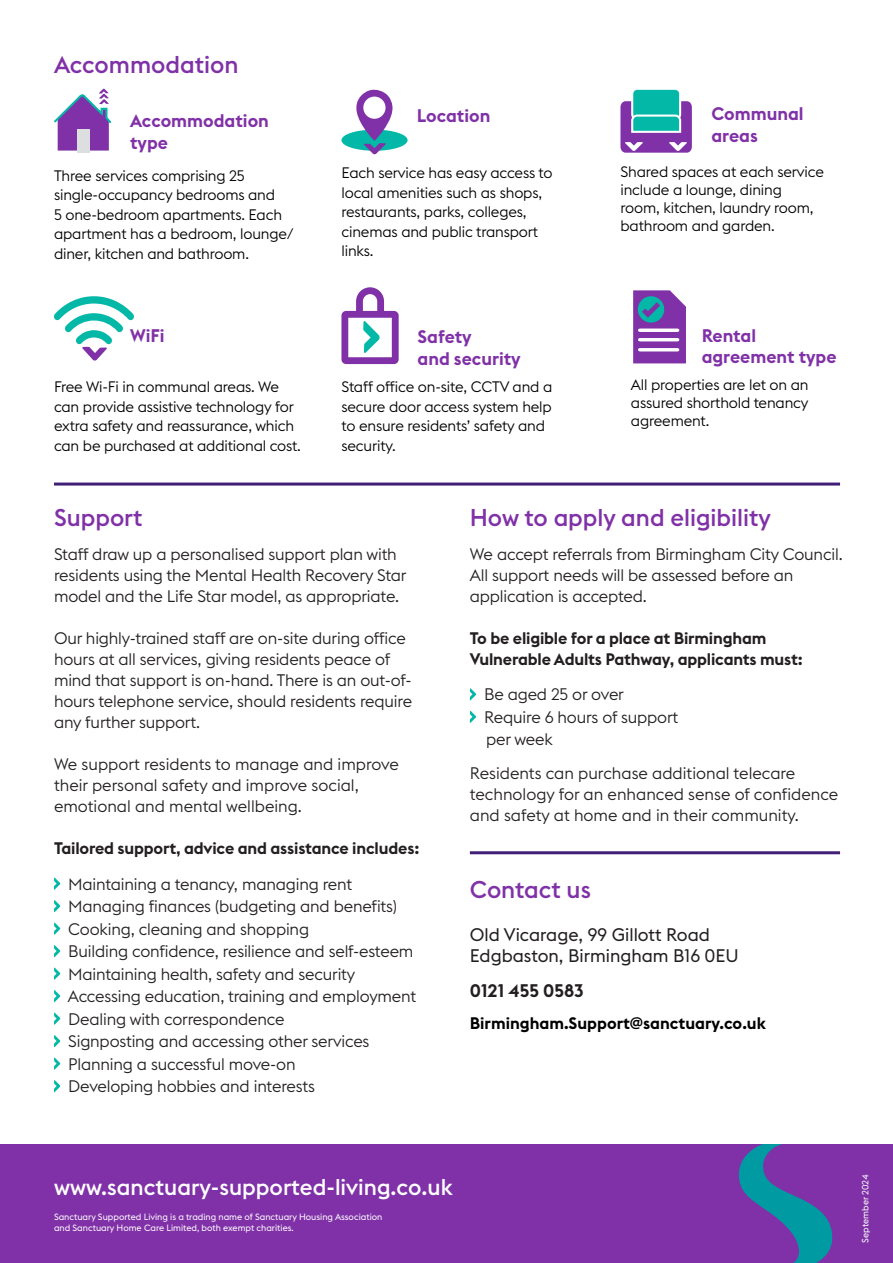
<style>
.page{position:relative;width:893px;height:1263px;background:#fff}
.page>*{position:absolute;margin:0;border:0;box-sizing:border-box;transform-origin:0 0}
.t1{font:500 24px "Euclid Flex B";color:#8031a7}
.t2{font:500 22.5px "Euclid Flex B";color:#fff}
.t3{font:600 18px/21.6px "Euclid Flex B";color:#8031a7}
.t4{font:18px/21.6px "Euclid Flex B";color:#231f20}
.t5{font:600 18px "Euclid Flex B";color:#231f20}
.t6{font:300 16.5px/21px "Euclid Flex B";letter-spacing:-.01em;color:#231f20}
.t7{font:600 16.5px/21px "Euclid Flex B";letter-spacing:-.01em;color:#231f20}
.t8{font:600 16.5px "Euclid Flex B";color:#000}
.t9{font:300 15px/19.5px "Euclid Flex B";letter-spacing:-.01em;color:#000}
.t10{font:9px/10.8px "Euclid Flex B";color:#fff}
</style>
<div class="page">
<svg style="left:54px;top:877px;width:6px;height:13px"></svg>
<svg style="left:54px;top:900px;width:6px;height:12px"></svg>
<svg style="left:54px;top:922px;width:6px;height:13px"></svg>
<svg style="left:54px;top:945px;width:6px;height:12px"></svg>
<svg style="left:54px;top:967px;width:6px;height:13px"></svg>
<svg style="left:54px;top:990px;width:6px;height:12px"></svg>
<svg style="left:54px;top:1012px;width:6px;height:13px"></svg>
<svg style="left:54px;top:1035px;width:6px;height:12px"></svg>
<svg style="left:54px;top:1057px;width:6px;height:13px"></svg>
<svg style="left:54px;top:1080px;width:6px;height:12px"></svg>
<svg style="left:470px;top:688px;width:6px;height:12px"></svg>
<svg style="left:470px;top:711px;width:6px;height:12px"></svg>
<div style="left:0;top:1145px;width:893px;height:118px;background:#8031a7"></div>
<svg style="left:738px;top:1145px;width:95px;height:118px"></svg>
<hr style="left:470px;top:851px;width:370px;height:3px;background:#411f77">
<div style="left:632px;top:89px;width:48px;height:30px;background:#03b8a7;border-radius:5px"></div>
<div style="left:631px;top:88px;width:50px;height:32px;border:2px solid #fff;border-radius:5px"></div>
<svg style="left:620px;top:101px;width:72px;height:52px"></svg>
<div style="left:341px;top:130px;width:67px;height:21px;background:#03b8a7;border-radius:50%"></div>
<svg style="left:356px;top:89px;width:37px;height:66px"></svg>
<svg style="left:54px;top:89px;width:58px;height:62px"></svg>
<div style="left:78px;top:129px;width:12px;height:24px;background:#dddee0"></div>
<svg style="left:633px;top:290px;width:53px;height:73px;background:#784fac"></svg>
<svg style="left:341px;top:287px;width:58px;height:77px"></svg>
<svg style="left:54px;top:296px;width:80px;height:65px"></svg>
<svg style="left:640px;top:328px;width:38px;height:4px"></svg>
<hr style="left:640px;top:338px;width:38px;height:3px;background:#fff">
<hr style="left:640px;top:348px;width:38px;height:3px;background:#fff">
<hr style="left:54px;top:483px;width:786px;height:3px;background:#411f77">
<h3 class="t1" style="left:54px;top:51px;width:186px">Accommodation</h3>
<h4 class="t3" style="left:130px;top:110px;width:140px">Accommodation</h4>
<h4 class="t3" style="left:417px;top:105px;width:75px">Location</h4>
<h4 class="t3" style="left:130px;top:132px;width:39px">type</h4>
<h4 class="t3" style="left:711px;top:103px;width:94px">Communal areas</h4>
<p class="t9" style="left:54px;top:166px;width:241px">Three services comprising 25 single-occupancy bedrooms and<br>5 one-bedroom apartments. Each apartment has a bedroom, lounge/ diner, kitchen and bathroom.</p>
<p class="t9" style="left:341px;top:163px;width:213px">Each service has easy access to local amenities such as shops, restaurants, parks, colleges, cinemas and public transport links.</p>
<p class="t9" style="left:620px;top:163px;width:205px;line-height:18px">Shared spaces at each service include a lounge, dining room, kitchen, laundry room, bathroom and garden.</p>
<h4 class="t3" style="left:130px;top:325px;width:36px">WiFi</h4>
<p class="t9" style="left:54px;top:378px;width:248px">Free Wi-Fi in communal areas. We can provide assistive technology for extra safety and reassurance, which can be purchased at additional cost.</p>
<h4 class="t3" style="left:418px;top:326px;width:105px">Safety<br>and security</h4>
<h4 class="t3" style="left:702px;top:325px;width:136px">Rental agreement type</h4>
<p class="t9" style="left:341px;top:378px;width:212px">Staff office on-site, CCTV and a secure door access system help to ensure residents’ safety and security.</p>
<p class="t9" style="left:631px;top:376px;width:179px;line-height:18px;text-align:justify">All properties are let on an assured shorthold tenancy agreement.</p>
<h3 class="t1" style="left:54px;top:504px;width:90px">Support</h3>
<p class="t6" style="left:54px;top:544px;width:354px">Staff draw up a personalised support plan with residents using the Mental Health Recovery Star model and the Life Star model, as appropriate.</p>
<p class="t6" style="left:54px;top:628px;width:360px">Our highly-trained staff are on-site during office hours at all services, giving residents peace of mind that support is on-hand. There is an out-of&shy;hours telephone service, should residents require any further support.</p>
<p class="t6" style="left:54px;top:754px;width:346px">We support residents to manage and improve their personal safety and improve social, emotional and mental wellbeing.</p>
<h4 class="t7" style="left:54px;top:838px;width:367px">Tailored support, advice and assistance includes:</h4>
<p class="t6" style="left:68px;top:873px;width:350px;line-height:22.5px">Maintaining a tenancy, managing rent Managing finances (budgeting and benefits)<br>Cooking, cleaning and shopping<br>Building confidence, resilience and self-esteem Maintaining health, safety and security Accessing education, training and employment Dealing with correspondence<br>Signposting and accessing other services Planning a successful move-on<br>Developing hobbies and interests</p>
<h3 class="t1" style="left:470px;top:504px;width:303px">How to apply and eligibility</h3>
<p class="t6" style="left:470px;top:544px;width:374px">We accept referrals from Birmingham City Council.<br>All support needs will be assessed before an application is accepted.</p>
<p class="t7" style="left:470px;top:628px;width:334px">To be eligible for a place at Birmingham<br>Vulnerable Adults Pathway, applicants must:</p>
<p class="t6" style="left:484px;top:683px;width:196px;line-height:22.5px">Be aged 25 or over<br>Require 6 hours of support per week</p>
<p class="t6" style="left:470px;top:763px;width:370px">Residents can purchase additional telecare technology for an enhanced sense of confidence and safety at home and in their community.</p>
<p class="t1" style="left:470px;top:875px;width:123px">Contact us</p>
<p class="t4" style="left:470px;top:924px;width:271px">Old Vicarage, 99 Gillott Road<br>Edgbaston, Birmingham B16 0EU</p>
<p class="t5" style="left:470px;top:980px;width:115px">0121 455 0583</p>
<p class="t8" style="left:470px;top:1014px;width:297px">Birmingham.Support@sanctuary.co.uk</p>
<h2 class="t2" style="left:54px;top:1174px;width:400px">www.sanctuary-supported-living.co.uk</h2>
<p class="t10" style="left:54px;top:1211px;width:330px">Sanctuary Supported Living is a trading name of Sanctuary Housing Association and Sanctuary Home Care Limited, both exempt charities.</p>
<p class="t10" style="left:860px;top:1242px;width:69px;rotate:-90deg">September 2024</p>
</div>
